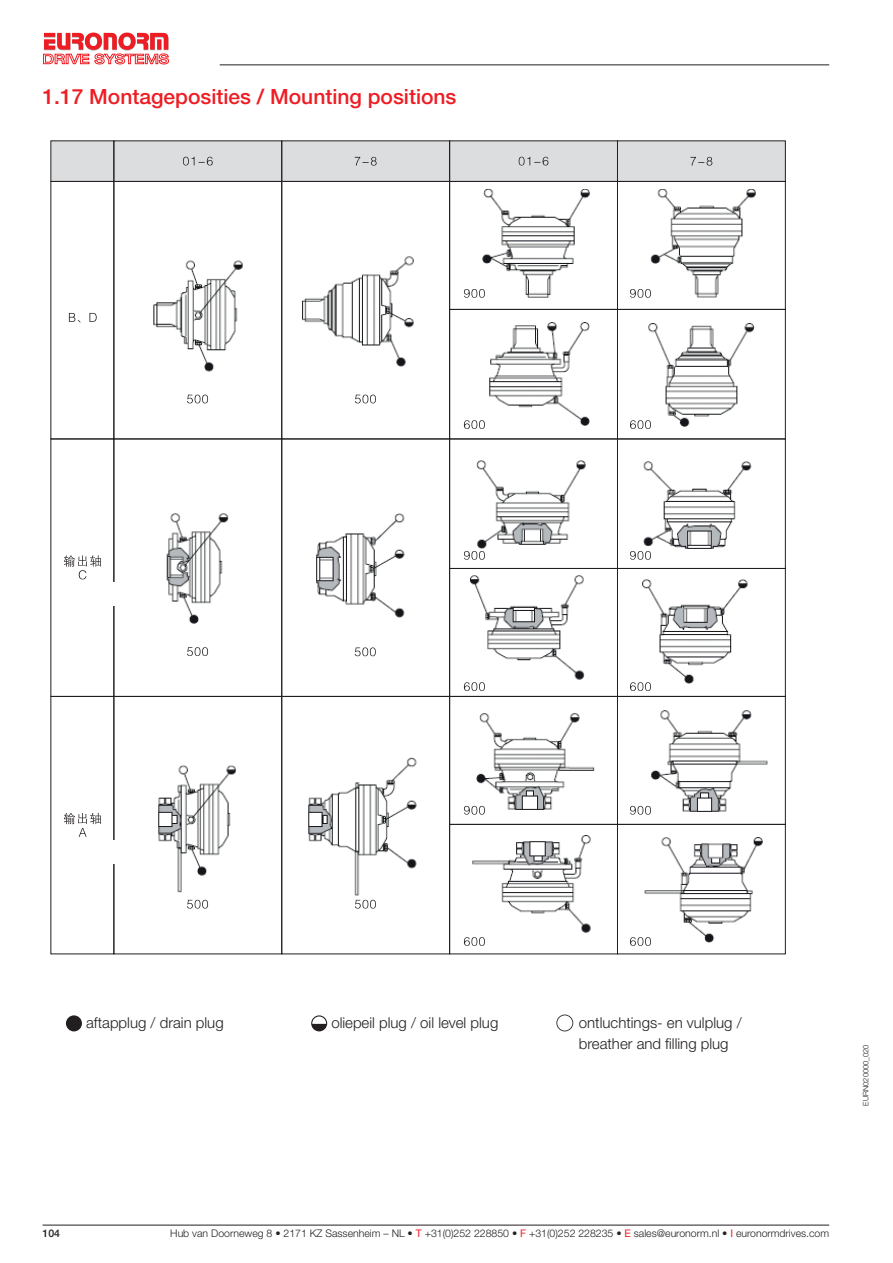
<style>
.page{position:relative;width:893px;height:1263px;background:#fff}
.page>*{position:absolute;margin:0;border:0;box-sizing:border-box;transform-origin:0 0}
.t1{font:500 21px "Helvetica Neue LT Std";color:#ee1d23}
.t2{font:300 15px/21px "Helvetica Neue LT Std";color:#231f20}
.t3{font:300 10.5px "Helvetica Neue LT Std";color:#231f20}
.t4{font:500 10.5px "Helvetica Neue LT Std";color:#231f20}
.t5{font:300 7.5px "Helvetica Neue LT Std";color:#231f20}
.s1{font-weight:400;color:#ee1d23}
</style>
<div class="page">
<hr style="left:220px;top:64px;width:609px;height:1px;background:#231f20">
<svg style="left:43px;top:33px;width:126px;height:31px"></svg>
<hr style="left:43px;top:1225px;width:786px;height:1px;background:#231f20">
<div style="left:51px;top:141px;width:734px;height:40px;background:#dcdddf"></div>
<div style="left:617px;top:309px;width:169px;height:130px;border:1px solid #231f20"></div>
<div style="left:617px;top:181px;width:169px;height:129px;border:1px solid #231f20"></div>
<div style="left:617px;top:141px;width:169px;height:41px;border:1px solid #231f20"></div>
<div style="left:449px;top:309px;width:169px;height:130px;border:1px solid #231f20"></div>
<div style="left:449px;top:181px;width:169px;height:129px;border:1px solid #231f20"></div>
<div style="left:449px;top:141px;width:169px;height:41px;border:1px solid #231f20"></div>
<svg style="left:183px;top:157px;width:30px;height:9px"></svg>
<svg style="left:355px;top:157px;width:22px;height:9px"></svg>
<svg style="left:519px;top:157px;width:29px;height:9px"></svg>
<svg style="left:690px;top:157px;width:22px;height:9px"></svg>
<div style="left:617px;top:568px;width:169px;height:129px;border:1px solid #231f20"></div>
<div style="left:449px;top:568px;width:169px;height:129px;border:1px solid #231f20"></div>
<div style="left:617px;top:696px;width:169px;height:129px;border:1px solid #231f20"></div>
<div style="left:449px;top:696px;width:169px;height:129px;border:1px solid #231f20"></div>
<div style="left:51px;top:141px;width:63px;height:41px;border:1px solid #231f20"></div>
<svg style="left:68px;top:312px;width:29px;height:11px"></svg>
<svg style="left:64px;top:813px;width:37px;height:24px"></svg>
<svg style="left:64px;top:555px;width:37px;height:24px"></svg>
<img style="left:644px;top:837px;width:119px;height:106px">
<img style="left:632px;top:710px;width:136px;height:102px">
<img style="left:472px;top:835px;width:119px;height:98px">
<img style="left:474px;top:713px;width:121px;height:97px">
<img style="left:476px;top:460px;width:110px;height:89px">
<img style="left:470px;top:575px;width:115px;height:105px">
<img style="left:642px;top:579px;width:106px;height:105px">
<img style="left:643px;top:461px;width:109px;height:88px">
<img style="left:489px;top:322px;width:101px;height:104px">
<img style="left:482px;top:189px;width:108px;height:109px">
<img style="left:648px;top:323px;width:107px;height:104px">
<img style="left:650px;top:189px;width:106px;height:109px">
<svg style="left:113px;top:181px;width:337px;height:773px"></svg>
<svg style="left:464px;top:551px;width:21px;height:9px"></svg>
<svg style="left:464px;top:682px;width:21px;height:9px"></svg>
<svg style="left:630px;top:551px;width:21px;height:9px"></svg>
<svg style="left:630px;top:682px;width:21px;height:9px"></svg>
<svg style="left:464px;top:289px;width:21px;height:9px"></svg>
<svg style="left:464px;top:420px;width:21px;height:9px"></svg>
<svg style="left:630px;top:289px;width:21px;height:9px"></svg>
<svg style="left:630px;top:420px;width:21px;height:9px"></svg>
<svg style="left:464px;top:806px;width:21px;height:9px"></svg>
<svg style="left:464px;top:937px;width:21px;height:9px"></svg>
<svg style="left:630px;top:806px;width:21px;height:9px"></svg>
<svg style="left:630px;top:937px;width:21px;height:9px"></svg>
<div style="left:66px;top:1015px;width:16px;height:16px;background:#231f20;border-radius:50%"></div>
<svg style="left:311px;top:1015px;width:16px;height:16px"></svg>
<svg style="left:556px;top:1014px;width:17px;height:17px"></svg>
<div style="left:74px;top:583px;width:47px;height:23px;background:#fff"></div>
<div style="left:74px;top:840px;width:47px;height:23px;background:#fff"></div>
<h1 class="t1" style="left:43px;top:84px;width:415px">1.17 Montageposities / Mounting positions</h1>
<h2 class="t2" style="left:86px;top:1012px;width:139px">aftapplug / drain plug</h2>
<h2 class="t2" style="left:331px;top:1012px;width:168px">oliepeil plug / oil level plug</h2>
<h2 class="t2" style="left:579px;top:1012px;width:164px">ontluchtings- en vulplug / breather and filling plug</h2>
<p class="t5" style="left:861px;top:1106px;width:63px;rotate:-90deg">EURN020000_020</p>
<p class="t4" style="left:43px;top:1227px;width:19px">104</p>
<p class="t3" style="left:170px;top:1227px;width:660px">Hub van Doorneweg 8 • 2171 KZ Sassenheim – NL • <span class="s1">T</span> +31(0)252 228850 • <span class="s1">F</span> +31(0)252 228235 • <span class="s1">E</span> sales@euronorm.nl • <span class="s1">I</span> euronormdrives.com</p>
</div>
